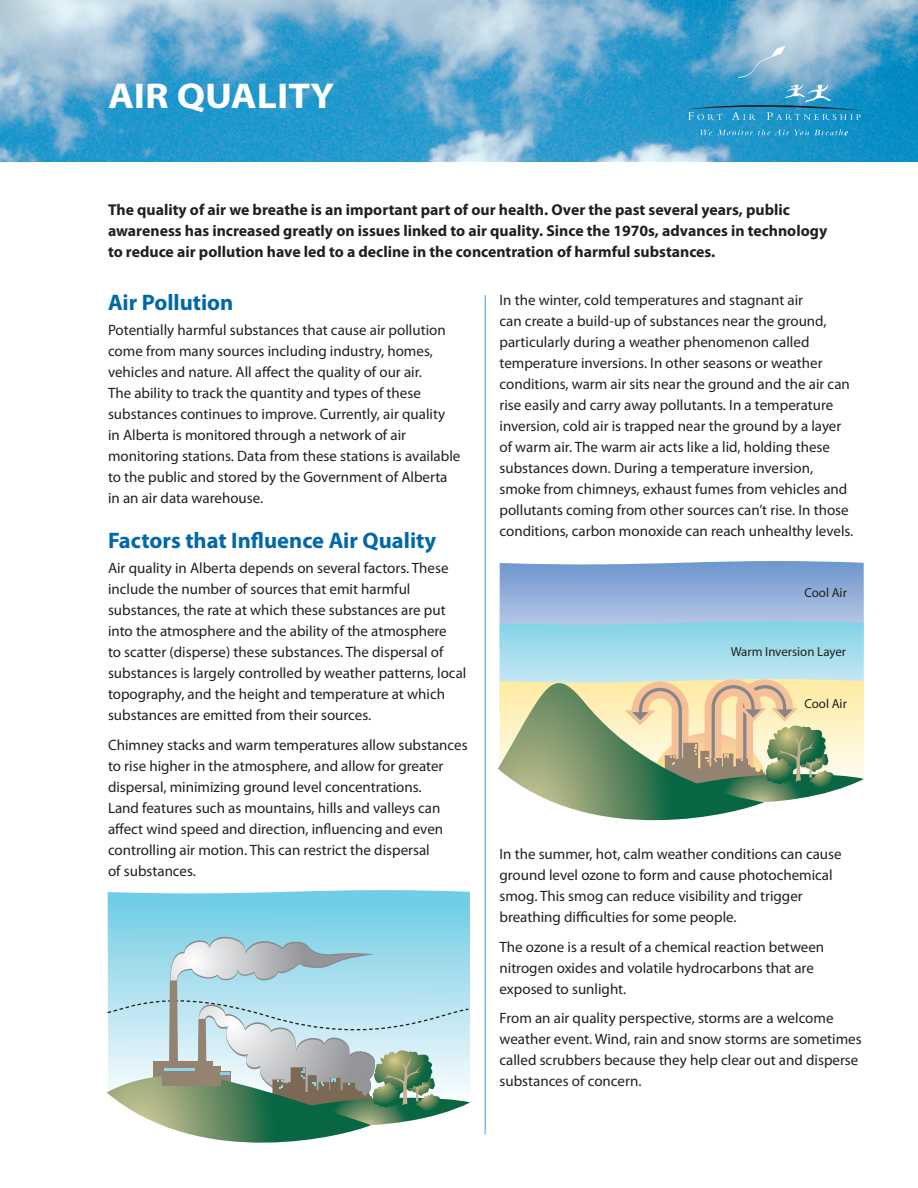
<style>
.page{position:relative;width:918px;height:1188px;background:#fff}
.page>*{position:absolute;margin:0;border:0;box-sizing:border-box;transform-origin:0 0}
._8_-_Main_Heading{font:700 36px "Myriad Pro";color:#fff;scale:1.1 1}
._5_-_Illust_Heading{font:700 22.5px "Myriad Pro";color:#0068a9}
._4_-_Intro_Pargragh{font:700 15.75px/21px "Myriad Pro";color:#231f20}
._1_-_Body_Copy{font:15px/21px "Myriad Pro";color:#231f20}
.t1{font:13.05px "Myriad";color:#231f20}
</style>
<div class="page">
<svg style="left:108px;top:890px;width:362px;height:46px;background:#7ed2e6"></svg>
<svg style="left:107px;top:936px;width:363px;height:207px;background:#a8c7c4"></svg>
<svg style="left:498px;top:767px;width:203px;height:54px"></svg>
<svg style="left:499px;top:561px;width:365px;height:256px;background:#a7bfb8"></svg>
<hr style="left:484px;top:295px;width:2px;height:839px;background:#78bde8">
<img style="left:0;top:0;width:918px;height:162px">
<svg style="left:739px;top:45px;width:47px;height:33px;background:#99bfd7"></svg>
<svg style="left:688px;top:84px;width:174px;height:36px;background:#3097c5"></svg>
<svg style="left:700px;top:129px;width:148px;height:6px"></svg>
<p class="_8_-_Main_Heading" style="left:108px;top:72px;width:207px">AIR QUALITY</p>
<p class="_4_-_Intro_Pargragh" style="left:108px;top:199px;width:721px">The quality of air we breathe is an important part of our health. Over the past several years, public awareness has increased greatly on issues linked to air quality. Since the 1970s, advances in technology to reduce air pollution have led to a decline in the concentration of harmful substances.</p>
<p class="_5_-_Illust_Heading" style="left:108px;top:288px;width:127px">Air Pollution</p>
<p class="_1_-_Body_Copy" style="left:108px;top:320px;width:354px">Potentially harmful substances that cause air pollution come from many sources including industry, homes, vehicles and nature. All affect the quality of our air.<br>The ability to track the quantity and types of these substances continues to improve. Currently, air quality in Alberta is monitored through a network of air monitoring stations. Data from these stations is available to the public and stored by the Government of Alberta in an air data warehouse.</p>
<p class="_5_-_Illust_Heading" style="left:108px;top:525px;width:330px">Factors that Influence Air Quality</p>
<p class="_1_-_Body_Copy" style="left:108px;top:557px;width:360px">Air quality in Alberta depends on several factors. These include the number of sources that emit harmful substances, the rate at which these substances are put into the atmosphere and the ability of the atmosphere<br>to scatter (disperse) these substances. The dispersal of substances is largely controlled by weather patterns, local topography, and the height and temperature at which substances are emitted from their sources.</p>
<p class="_1_-_Body_Copy" style="left:108px;top:734px;width:361px">Chimney stacks and warm temperatures allow substances to rise higher in the atmosphere, and allow for greater dispersal, minimizing ground level concentrations.<br>Land features such as mountains, hills and valleys can affect wind speed and direction, influencing and even controlling air motion. This can restrict the dispersal<br>of substances.</p>
<p class="_1_-_Body_Copy" style="left:500px;top:289px;width:355px">In the winter, cold temperatures and stagnant air<br>can create a build-up of substances near the ground, particularly during a weather phenomenon called temperature inversions. In other seasons or weather conditions, warm air sits near the ground and the air can rise easily and carry away pollutants. In a temperature inversion, cold air is trapped near the ground by a layer of warm air. The warm air acts like a lid, holding these substances down. During a temperature inversion, smoke from chimneys, exhaust fumes from vehicles and pollutants coming from other sources can’t rise. In those conditions, carbon monoxide can reach unhealthy levels.</p>
<p class="t1" style="left:805px;top:586px;width:44px">Cool Air</p>
<p class="t1" style="left:731px;top:645px;width:117px">Warm Inversion Layer</p>
<p class="t1" style="left:805px;top:698px;width:44px">Cool Air</p>
<p class="_1_-_Body_Copy" style="left:500px;top:843px;width:344px">In the summer, hot, calm weather conditions can cause ground level ozone to form and cause photochemical smog. This smog can reduce visibility and trigger breathing difficulties for some people.</p>
<p class="_1_-_Body_Copy" style="left:500px;top:936px;width:326px">The ozone is a result of a chemical reaction between nitrogen oxides and volatile hydrocarbons that are exposed to sunlight.</p>
<p class="_1_-_Body_Copy" style="left:500px;top:1008px;width:364px">From an air quality perspective, storms are a welcome weather event. Wind, rain and snow storms are sometimes called scrubbers because they help clear out and disperse substances of concern.</p>
</div>
